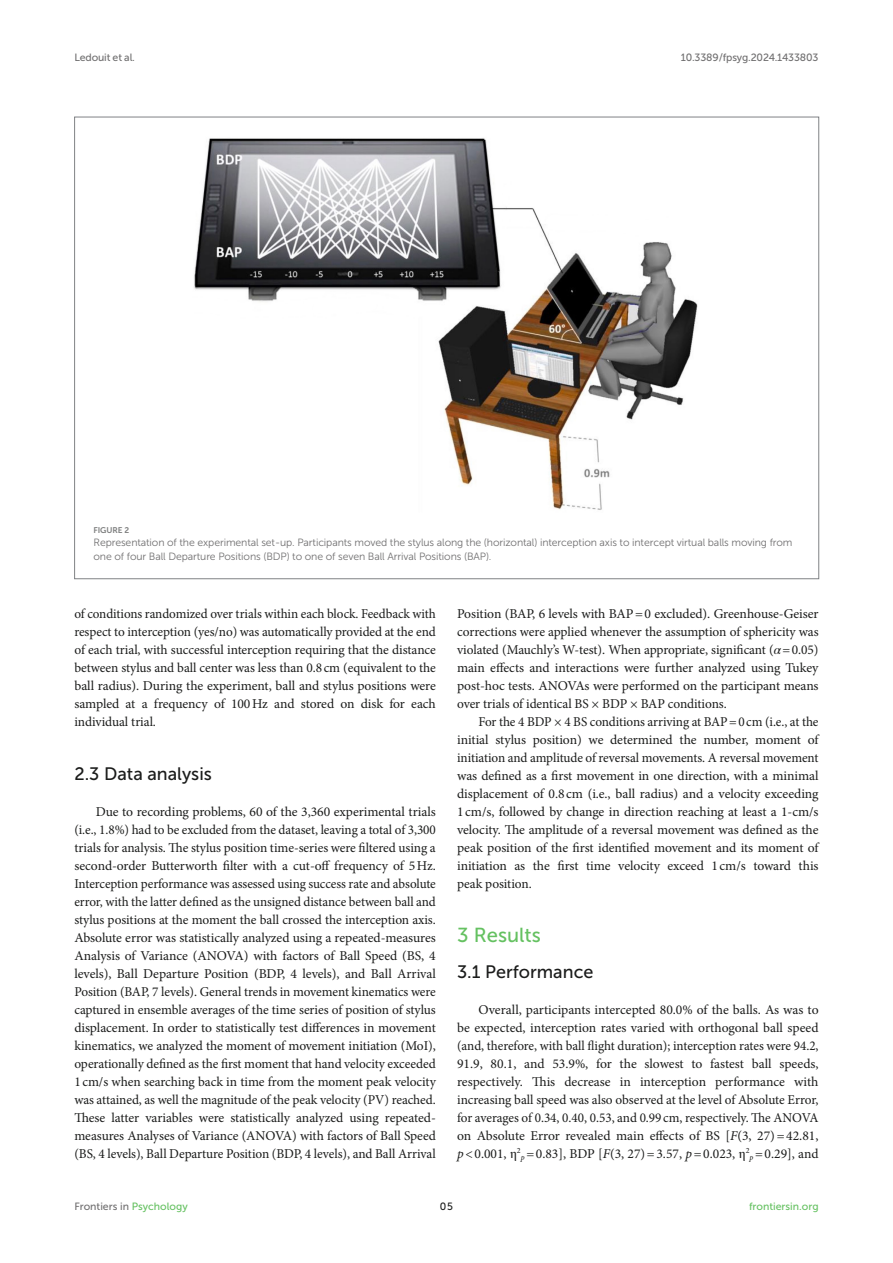
<style>
.page{position:relative;width:893px;height:1263px;background:#fff}
.page>*{position:absolute;margin:0;border:0;box-sizing:border-box;transform-origin:0 0}
.HEAD_1{font:20.25px "Museo Sans 500";color:#65c161}
.HEAD_2{font:18px "Museo Sans 500";color:#1b1c1b}
.HEAD_2_after_HEAD_1{font:18px "Museo Sans 500";color:#1b1c1b}
.TEXT_FLUSH{font:13.5px/18px "Minion Pro";letter-spacing:-.005em;color:#1b1c1b;text-align:justify}
.TEXT{font:13.5px/18px "Minion Pro";letter-spacing:-.005em;color:#1b1c1b;text-align:justify}
.FIG_LEG{font:10.5px/13.5px "Museo Sans 300";letter-spacing:-.01em;color:#706f70}
.t1{font:10.5px "Museo Sans 500";letter-spacing:-.015em;color:#706f70}
.t2{font:10.5px "Museo Sans 500";color:#65c161}
.t3{font:10.5px "Museo Sans 500";color:#1b1c1b}
.FIG_HD{font:8.25px "Museo Sans 700";letter-spacing:-.01em;color:#7e7f7f}
.s1{font-family:"STIX General";font-style:italic}
.s2{font-style:italic}
.s3{font-family:"STIX General"}
.s4{color:#65c161}
</style>
<div class="page">
<img style="left:194px;top:138px;width:504px;height:372px">
<p class="t1" style="left:74px;top:51px;width:62px">Ledouit et al.</p>
<p class="t1" style="left:681px;top:51px;width:139px">10.3389/fpsyg.2024.1433803</p>
<p class="FIG_HD" style="left:94px;top:525px;width:37px">FIGURE 2</p>
<p class="FIG_LEG" style="left:94px;top:536px;width:700px">Representation of the experimental set-up. Participants moved the stylus along the (horizontal) interception axis to intercept virtual balls moving from one of four Ball Departure Positions (BDP) to one of seven Ball Arrival Positions (BAP).</p>
<p class="TEXT" style="left:74px;top:605px;width:363px">of conditions randomized over trials within each block. Feedback with respect to interception (yes/no) was automatically provided at the end of each trial, with successful interception requiring that the distance between stylus and ball center was less than 0.8cm (equivalent to the ball radius). During the experiment, ball and stylus positions were sampled at a frequency of 100Hz and stored on disk for each individual trial.</p>
<p class="HEAD_2" style="left:74px;top:764px;width:139px">2.3 Data analysis</p>
<p class="TEXT_FLUSH" style="left:74px;top:803px;width:363px;text-indent:21px">Due to recording problems, 60 of the 3,360 experimental trials (i.e., 1.8%) had to be excluded from the dataset, leaving a total of 3,300 trials for analysis. The stylus position time-series were filtered using a second-order Butterworth filter with a cut-off frequency of 5Hz.<br>Interception performance was assessed using success rate and absolute error, with the latter defined as the unsigned distance between ball and stylus positions at the moment the ball crossed the interception axis.<br>Absolute error was statistically analyzed using a repeated-measures Analysis of Variance (ANOVA) with factors of Ball Speed (BS, 4 levels), Ball Departure Position (BDP, 4 levels), and Ball Arrival Position (BAP, 7 levels). General trends in movement kinematics were captured in ensemble averages of the time series of position of stylus displacement. In order to statistically test differences in movement kinematics, we analyzed the moment of movement initiation (MoI), operationally defined as the first moment that hand velocity exceeded 1cm/s when searching back in time from the moment peak velocity was attained, as well the magnitude of the peak velocity (PV) reached.<br>These latter variables were statistically analyzed using repeated&shy;measures Analyses of Variance (ANOVA) with factors of Ball Speed (BS, 4 levels), Ball Departure Position (BDP, 4 levels), and Ball Arrival</p>
<p class="TEXT_FLUSH" style="left:457px;top:605px;width:363px">Position (BAP, 6 levels with BAP=0 excluded). Greenhouse-Geiser corrections were applied whenever the assumption of sphericity was violated (Mauchly’s W-test). When appropriate, significant (<span class="s1">α</span>=0.05) main effects and interactions were further analyzed using Tukey post-hoc tests. ANOVAs were performed on the participant means over trials of identical BS × BDP × BAP conditions.</p>
<p class="TEXT" style="left:457px;top:713px;width:363px;text-indent:21px">For the 4 BDP × 4 BS conditions arriving at BAP=0cm (i.e., at the initial stylus position) we determined the number, moment of initiation and amplitude of reversal movements. A reversal movement was defined as a first movement in one direction, with a minimal displacement of 0.8cm (i.e., ball radius) and a velocity exceeding 1cm/s, followed by change in direction reaching at least a 1-cm/s velocity. The amplitude of a reversal movement was defined as the peak position of the first identified movement and its moment of initiation as the first time velocity exceed 1cm/s toward this peak position.</p>
<p class="HEAD_1" style="left:457px;top:924px;width:85px">3 Results</p>
<p class="HEAD_2_after_HEAD_1" style="left:457px;top:962px;width:138px">3.1 Performance</p>
<p class="TEXT_FLUSH" style="left:457px;top:1001px;width:363px;text-indent:21px">Overall, participants intercepted 80.0% of the balls. As was to be expected, interception rates varied with orthogonal ball speed (and, therefore, with ball flight duration); interception rates were 94.2, 91.9, 80.1, and 53.9%, for the slowest to fastest ball speeds, respectively. This decrease in interception performance with increasing ball speed was also observed at the level of Absolute Error, for averages of 0.34, 0.40, 0.53, and 0.99 cm, respectively. The ANOVA on Absolute Error revealed main effects of BS [<span class="s2">F</span>(3, 27)=42.81, <span class="s2">p</span>&lt;0.001, <span class="s3">η</span><sup>2</sup><sub>p</sub> =0.83], BDP [<span class="s2">F</span>(3, 27)=3.57, <span class="s2">p</span>=0.023, <span class="s3">η</span><sup>2</sup><sub>p</sub> =0.29], and</p>
<p class="t1" style="left:74px;top:1200px;width:115px">Frontiers in <span class="s4">Psychology</span></p>
<p class="t3" style="left:440px;top:1200px;width:14px">05</p>
<p class="t2" style="left:749px;top:1200px;width:71px">frontiersin.org</p>
</div>
